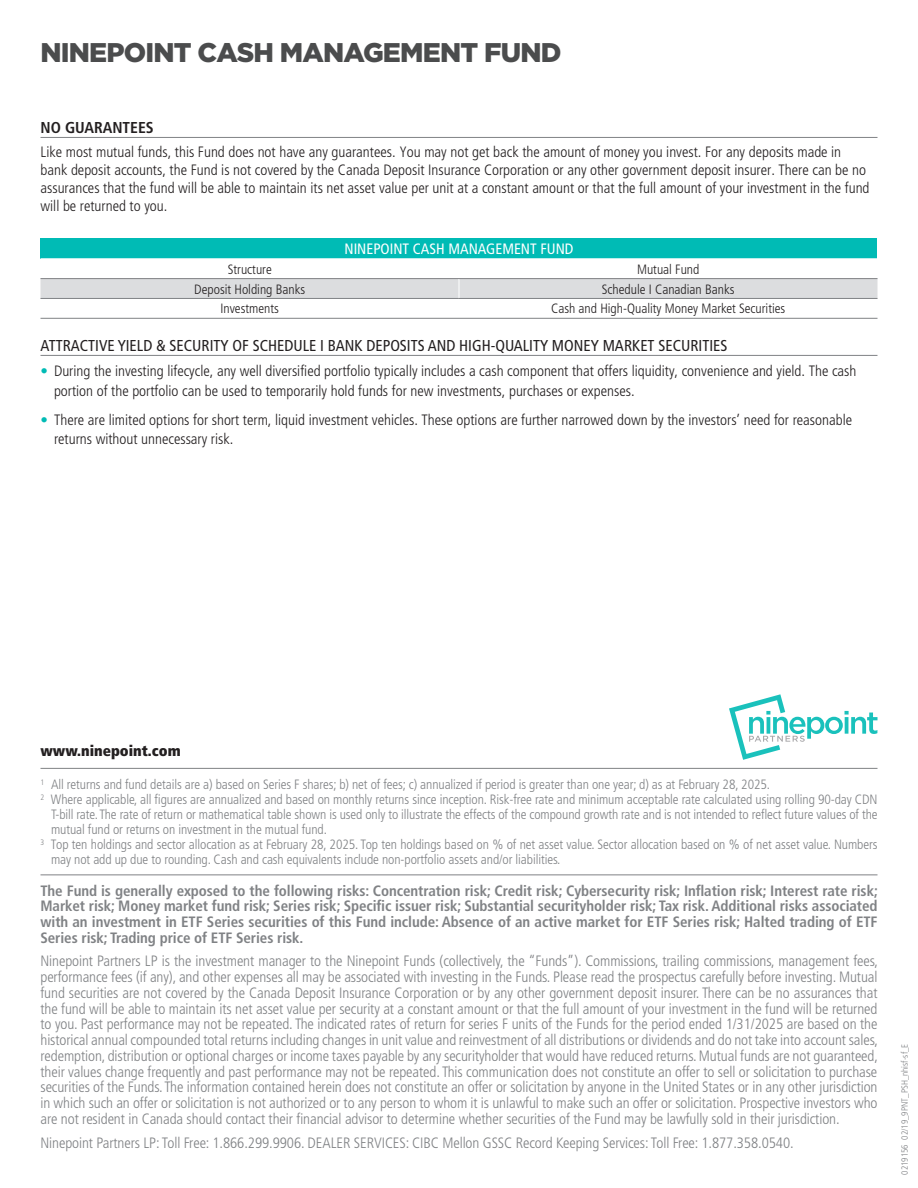
<style>
.page{position:relative;width:918px;height:1188px;background:#fff}
.page>*{position:absolute;margin:0;border:0;box-sizing:border-box;transform-origin:0 0}
._01_Fund_Head_Front{font:900 27px "Gotham";letter-spacing:-.03em;color:#4b4c4d}
._01_Body_Head_NEW{font:condensed 15.75px "Frutiger LT Std";color:#231f20}
._01_Body_Head_NEW-2{font:700 condensed 15.75px "Frutiger LT Std";color:#231f20}
._01_Disclaimer{font:300 condensed 15px/15.8px "Frutiger LT Std";letter-spacing:-.005em;color:#808285;text-align:justify}
._01_Disclaimer-2{font:700 condensed 15px/15.8px "Frutiger LT Std";letter-spacing:-.005em;color:#808285;text-align:justify}
._01_Why_Invest_Bullets{font:300 condensed 15px/18px "Frutiger LT Std";color:#231f20}
._01_Why_Invest_Text{font:300 condensed 15px/19.5px "Frutiger LT Std";color:#231f20}
.table_head{font:condensed 15px "Frutiger LT Std";color:#fff}
._01_Visit_Sprott{font:900 condensed 15px "Frutiger LT Std";color:#231f20}
._01_Footnotes{font:300 condensed 13.5px/15px "Frutiger LT Std";letter-spacing:-.005em;color:#808285;text-align:justify}
._01_Footnotes_1st_Line{font:300 condensed 13.5px "Frutiger LT Std";letter-spacing:-.005em;color:#808285}
.table_text{font:300 condensed 13.5px "Frutiger LT Std";color:#231f20}
.t1{font:300 condensed 9px "Frutiger LT Std";color:#808285}
.s1{color:#00bbb5}
</style>
<div class="page">
<hr style="left:40px;top:768px;width:838px;height:1px;background:#808285">
<hr style="left:40px;top:874px;width:838px;height:1px;background:#808285">
<svg style="left:729px;top:694px;width:149px;height:66px"></svg>
<hr style="left:40px;top:137px;width:838px;height:1px;background:#808285">
<hr style="left:40px;top:355px;width:838px;height:1px;background:#808285">
<div style="left:40px;top:238px;width:838px;height:21px;background:#00bbb5"></div>
<svg style="left:40px;top:278px;width:838px;height:40px"></svg>
<hr style="left:459px;top:298px;width:419px;height:1px;background:#808285">
<hr style="left:40px;top:318px;width:419px;height:1px;background:#808285">
<hr style="left:459px;top:318px;width:419px;height:1px;background:#808285">
<hr style="left:40px;top:258px;width:419px;height:1px;background:#fff">
<hr style="left:459px;top:258px;width:419px;height:1px;background:#fff">
<p class="_01_Fund_Head_Front" style="left:40px;top:34px;width:523px">NINEPOINT CASH MANAGEMENT FUND</p>
<p class="_01_Body_Head_NEW-2" style="left:40px;top:119px;width:115px">NO GUARANTEES</p>
<p class="_01_Why_Invest_Bullets" style="left:40px;top:143px;width:831px">Like most mutual funds, this Fund does not have any guarantees. You may not get back the amount of money you invest. For any deposits made in bank deposit accounts, the Fund is not covered by the Canada Deposit Insurance Corporation or any other government deposit insurer. There can be no assurances that the fund will be able to maintain its net asset value per unit at a constant amount or that the full amount of your investment in the fund will be returned to you.</p>
<p class="table_head" style="left:345px;top:240px;width:230px">NINEPOINT CASH MANAGEMENT FUND</p>
<p class="table_text" style="left:228px;top:261px;width:46px">Structure</p>
<p class="table_text" style="left:637px;top:261px;width:64px">Mutual Fund</p>
<p class="table_text" style="left:194px;top:281px;width:113px">Deposit Holding Banks</p>
<p class="table_text" style="left:602px;top:281px;width:134px">Schedule I Canadian Banks</p>
<p class="table_text" style="left:220px;top:301px;width:60px">Investments</p>
<p class="table_text" style="left:551px;top:301px;width:236px">Cash and High-Quality Money Market Securities</p>
<p class="_01_Body_Head_NEW" style="left:40px;top:337px;width:689px">ATTRACTIVE YIELD &amp; SECURITY OF SCHEDULE I BANK DEPOSITS AND HIGH-QUALITY MONEY MARKET SECURITIES</p>
<p class="_01_Why_Invest_Text" style="left:54px;top:361px;width:804px;text-indent:-14px"><span class="s1">•</span> During the investing lifecycle, any well diversified portfolio typically includes a cash component that offers liquidity, convenience and yield. The cash portion of the portfolio can be used to temporarily hold funds for new investments, purchases or expenses.</p>
<p class="_01_Why_Invest_Text" style="left:54px;top:410px;width:800px;text-indent:-14px"><span class="s1">•</span> There are limited options for short term, liquid investment vehicles. These options are further narrowed down by the investors’ need for reasonable returns without unnecessary risk.</p>
<p class="_01_Visit_Sprott" style="left:40px;top:742px;width:142px">www.ninepoint.com</p>
<p class="_01_Footnotes_1st_Line" style="left:40px;top:777px;width:731px"><sup>1</sup> All returns and fund details are a) based on Series F shares; b) net of fees; c) annualized if period is greater than one year; d) as at February 28, 2025.</p>
<p class="_01_Footnotes" style="left:51px;top:792px;width:828px;text-indent:-10px"><sup>2</sup> Where applicable, all figures are annualized and based on monthly returns since inception. Risk-free rate and minimum acceptable rate calculated using rolling 90-day CDN T-bill rate. The rate of return or mathematical table shown is used only to illustrate the effects of the compound growth rate and is not intended to reflect future values of the mutual fund or returns on investment in the mutual fund.</p>
<p class="_01_Footnotes" style="left:51px;top:837px;width:828px;text-indent:-10px"><sup>3</sup> Top ten holdings and sector allocation as at February 28, 2025. Top ten holdings based on % of net asset value. Sector allocation based on % of net asset value. Numbers may not add up due to rounding. Cash and cash equivalents include non-portfolio assets and/or liabilities.</p>
<p class="_01_Disclaimer-2" style="left:40px;top:882px;width:839px">The Fund is generally exposed to the following risks: Concentration risk; Credit risk; Cybersecurity risk; Inflation risk; Interest rate risk; Market risk; Money market fund risk; Series risk; Specific issuer risk; Substantial securityholder risk; Tax risk. Additional risks associated with an investment in ETF Series securities of this Fund include: Absence of an active market for ETF Series risk; Halted trading of ETF Series risk; Trading price of ETF Series risk.</p>
<p class="_01_Disclaimer" style="left:40px;top:954px;width:839px">Ninepoint Partners LP is the investment manager to the Ninepoint Funds (collectively, the “Funds”). Commissions, trailing commissions, management fees, performance fees (if any), and other expenses all may be associated with investing in the Funds. Please read the prospectus carefully before investing. Mutual fund securities are not covered by the Canada Deposit Insurance Corporation or by any other government deposit insurer. There can be no assurances that the fund will be able to maintain its net asset value per security at a constant amount or that the full amount of your investment in the fund will be returned to you. Past performance may not be repeated. The indicated rates of return for series F units of the Funds for the period ended 1/31/2025 are based on the historical annual compounded total returns including changes in unit value and reinvestment of all distributions or dividends and do not take into account sales, redemption, distribution or optional charges or income taxes payable by any securityholder that would have reduced returns. Mutual funds are not guaranteed, their values change frequently and past performance may not be repeated. This communication does not constitute an offer to sell or solicitation to purchase securities of the Funds. The information contained herein does not constitute an offer or solicitation by anyone in the United States or in any other jurisdiction in which such an offer or solicitation is not authorized or to any person to whom it is unlawful to make such an offer or solicitation. Prospective investors who are not resident in Canada should contact their financial advisor to determine whether securities of the Fund may be lawfully sold in their jurisdiction.</p>
<p class="_01_Disclaimer" style="left:40px;top:1135px;width:755px">Ninepoint Partners LP: Toll Free: 1.866.299.9906. DEALER SERVICES: CIBC Mellon GSSC Record Keeping Services: Toll Free: 1.877.358.0540.</p>
<p class="t1" style="left:900px;top:1174px;width:132px;rotate:-90deg">0219156 02/19_9PNT_PSH_nhisf-sf_E</p>
</div>
